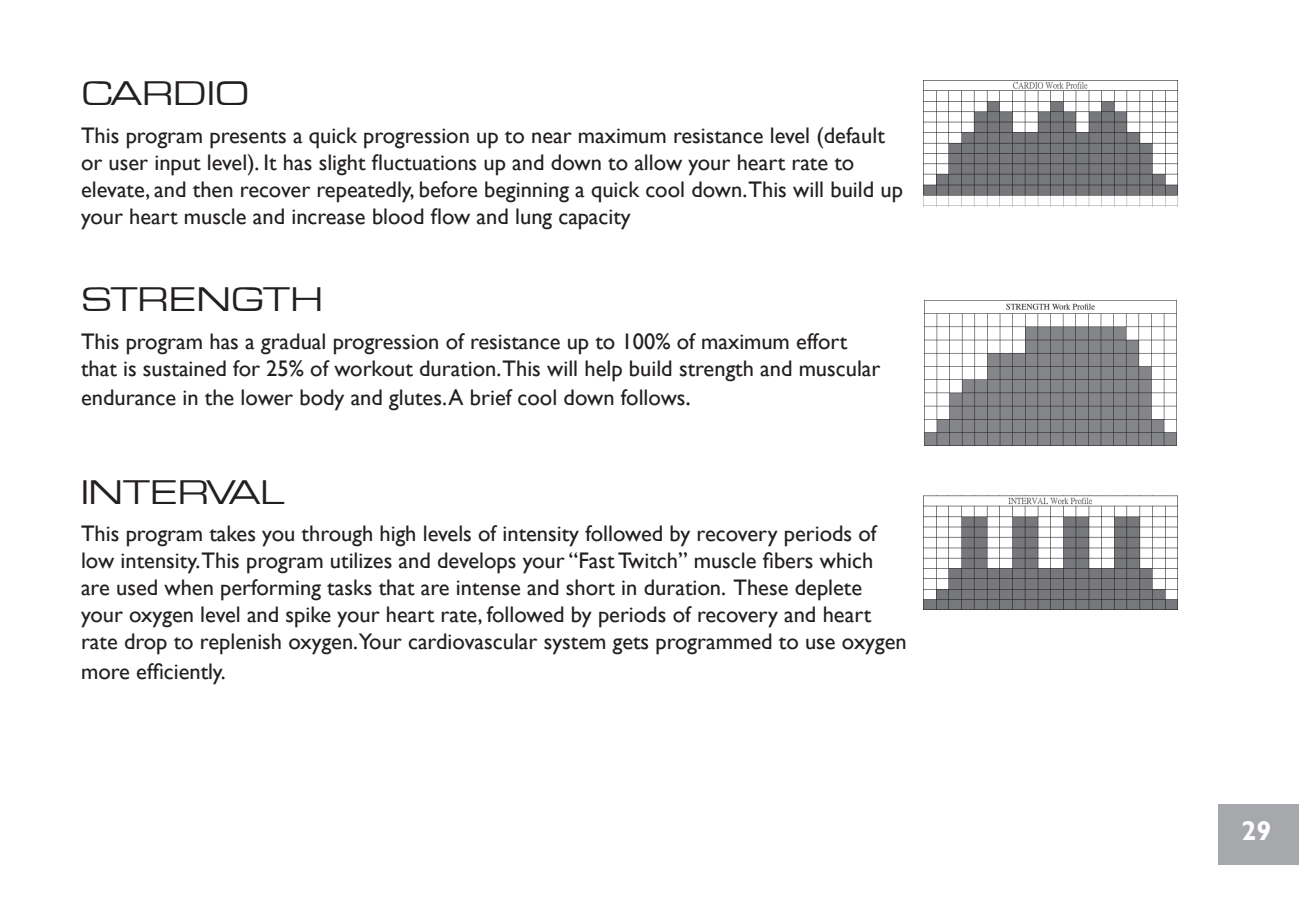
<style>
.page{position:relative;width:1299px;height:907px;background:#fff}
.page>*{position:absolute;margin:0;border:0;box-sizing:border-box;transform-origin:0 0}
.Body_Heading{font:33.75px "Eddmond";color:#231f20}
.t1{font:700 27px "Gill Sans";color:#fff}
.Body_Small{font:22.5px/27px "Gill Sans";color:#231f20}
.s1{font-size:24.75px}
</style>
<div class="page">
<div style="left:1218px;top:804px;width:81px;height:60px;background:#a6a8ab"></div>
<img style="left:924px;top:81px;width:254px;height:125px">
<img style="left:924px;top:495px;width:253px;height:115px">
<img style="left:924px;top:298px;width:253px;height:147px">
<p class="Body_Heading" style="left:81px;top:71px;width:170px">CARDIO</p>
<p class="Body_Small" style="left:81px;top:122px;width:823px">This program presents a quick progression up to near maximum resistance level (default or user input level). It has slight fluctuations up and down to allow your heart rate to elevate, and then recover repeatedly, before beginning a quick cool down.This will build up your heart muscle and increase blood flow and lung capacity</p>
<p class="Body_Heading" style="left:81px;top:277px;width:243px">STRENGTH</p>
<p class="Body_Small" style="left:81px;top:328px;width:801px">This program has a gradual progression of resistance up to 100% of maximum effort that is sustained for 25% of workout duration.This will help build strength and muscular</p>
<p class="Body_Small" style="left:81px;top:384px;width:611px">endurance in the lower body and glutes. A brief cool down follows<span class="s1">.</span></p>
<p class="Body_Heading" style="left:81px;top:469px;width:205px">INTERVAL</p>
<p class="Body_Small" style="left:81px;top:520px;width:827px">This program takes you through high levels of intensity followed by recovery periods of low intensity.This program utilizes and develops your “Fast Twitch” muscle fibers which are used when performing tasks that are intense and short in duration. These deplete your oxygen level and spike your heart rate, followed by periods of recovery and heart rate drop to replenish oxygen.Your cardiovascular system gets programmed to use oxygen</p>
<p class="Body_Small" style="left:81px;top:658px;width:146px">more efficiently.</p>
<p class="t1" style="left:1241px;top:814px;width:31px">29</p>
</div>
